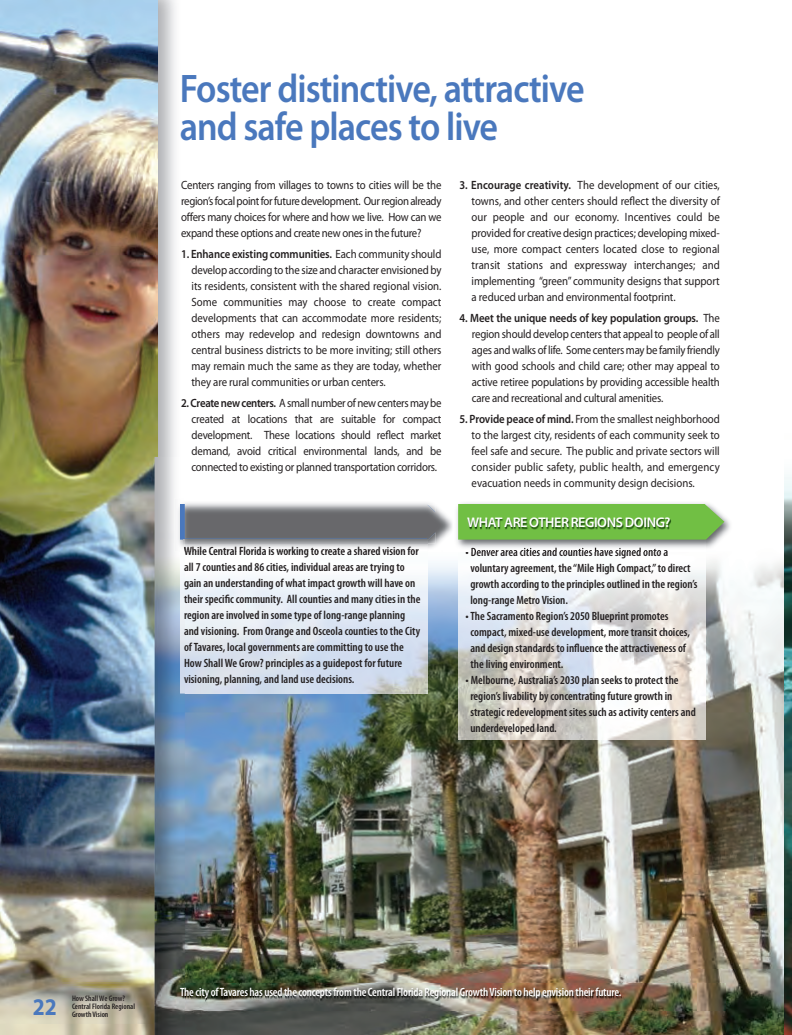
<style>
.page{position:relative;width:792px;height:1035px;background:#fff}
.page>*{position:absolute;margin:0;border:0;box-sizing:border-box;transform-origin:0 0}
.t1{font:600 40px/38px "Myriad Pro";letter-spacing:-.025em;color:#4a78bd;scale:.9 1}
.t2{font:700 24px "Myriad Pro";color:#4a78bd;scale:.9 1}
.t3{font:600 14px "Myriad Pro";letter-spacing:-.03em;color:#fff}
.t4{font:12px/16px "Myriad Pro";letter-spacing:-.015em;color:#231f20;text-align:justify;scale:.9 1}
.t5{font:600 condensed 12px/16px "Myriad Pro";color:#231f20}
.t6{font:600 condensed 12px "Myriad Pro";letter-spacing:-.015em;color:#fff}
.t7{font:600 condensed 8px/8px "Myriad Pro";color:#231f20}
.s1{font-weight:600}
</style>
<div class="page">
<img style="left:185px;top:561px;width:599px;height:474px">
<img style="left:157px;top:0;width:18px;height:457px">
<img style="left:0;top:0;width:157px;height:1035px">
<img style="left:185px;top:561px;width:242px;height:133px">
<img style="left:458px;top:561px;width:248px;height:179px">
<img style="left:784px;top:475px;width:8px;height:560px">
<img style="left:185px;top:983px;width:541px;height:27px">
<img style="left:185px;top:503px;width:545px;height:49px">
<svg style="left:185px;top:504px;width:261px;height:48px;background:#8e8f92"></svg>
<img style="left:471px;top:548px;width:58px;height:4px">
<svg style="left:458px;top:504px;width:266px;height:36px;background:#79be52"></svg>
<img style="left:464px;top:513px;width:236px;height:26px">
<img style="left:155px;top:457px;width:30px;height:578px">
<p class="t1" style="left:180px;top:73px;width:451px">Foster distinctive, attractive and safe places to live</p>
<p class="t4" style="left:181px;top:178px;width:291px">Centers ranging from villages to towns to cities will be the region’s focal point for future development. Our region already offers many choices for where and how we live. How can we expand these options and create new ones in the future?</p>
<p class="t4" style="left:191px;top:247px;width:279px;text-indent:-10px"><span class="s1">1. Enhance existing communities.</span> Each community should develop according to the size and character envisioned by its residents, consistent with the shared regional vision.<br>Some communities may choose to create compact developments that can accommodate more residents; others may redevelop and redesign downtowns and central business districts to be more inviting; still others may remain much the same as they are today, whether they are rural communities or urban centers.</p>
<p class="t4" style="left:191px;top:396px;width:279px;text-indent:-10px"><span class="s1">2. Create new centers.</span> A small number of new centers may be created at locations that are suitable for compact development. These locations should reflect market demand, avoid critical environmental lands, and be connected to existing or planned transportation corridors.</p>
<p class="t4" style="left:472px;top:178px;width:277px;text-indent:-12px"><span class="s1">3. Encourage creativity.</span> The development of our cities, towns, and other centers should reflect the diversity of our people and our economy. Incentives could be provided for creative design practices; developing mixed&shy;use, more compact centers located close to regional transit stations and expressway interchanges; and implementing “green” community designs that support a reduced urban and environmental footprint.</p>
<p class="t4" style="left:472px;top:311px;width:277px;text-indent:-12px"><span class="s1">4. Meet the unique needs of key population groups.</span> The region should develop centers that appeal to people of all ages and walks of life. Some centers may be family friendly with good schools and child care; other may appeal to active retiree populations by providing accessible health care and recreational and cultural amenities.</p>
<p class="t4" style="left:472px;top:412px;width:277px;text-indent:-12px"><span class="s1">5. Provide peace of mind.</span> From the smallest neighborhood to the largest city, residents of each community seek to feel safe and secure. The public and private sectors will consider public safety, public health, and emergency evacuation needs in community design decisions.</p>
<p class="t5" style="left:184px;top:544px;width:236px">While Central Florida is working to create a shared vision for</p>
<p class="t5" style="left:184px;top:560px;width:238px">all 7 counties and 86 cities, individual areas are trying to gain an understanding of what impact growth will have on their specific community. All counties and many cities in the region are involved in some type of long-range planning and visioning. From Orange and Osceola counties to the City of Tavares, local governments are committing to use the How Shall We Grow? principles as a guidepost for future visioning, planning, and land use decisions.</p>
<p class="t3" style="left:467px;top:517px;width:205px">WHAT ARE OTHER REGIONS DOING?</p>
<p class="t5" style="left:470px;top:561px;width:229px">voluntary agreement, the “Mile High Compact,”to direct growth according to the principles outlined in the region’s long-range Metro Vision.</p>
<p class="t5" style="left:470px;top:609px;width:221px;text-indent:-5px">• The Sacramento Region’s 2050 Blueprint promotes compact, mixed-use development, more transit choices, and design standards to influence the attractiveness of the living environment.</p>
<p class="t5" style="left:470px;top:673px;width:227px;text-indent:-5px">• Melbourne, Australia’s 2030 plan seeks to protect the region’s livability by concentrating future growth in strategic redevelopment sites such as activity centers and underdeveloped land.</p>
<p class="t5" style="left:466px;top:545px;width:204px">• Denver area cities and counties have signed onto a</p>
<p class="t7" style="left:72px;top:995px;width:65px">How Shall We Grow?<br>Central Florida Regional</p>
<h2 class="t2" style="left:33px;top:998px;width:28px">22</h2>
<p class="t7" style="left:72px;top:1011px;width:38px">Growth Vision</p>
<p class="t6" style="left:180px;top:988px;width:443px">The city of Tavares has used the concepts from the Central Florida Regional Growth Vision to help envision their future.</p>
</div>
